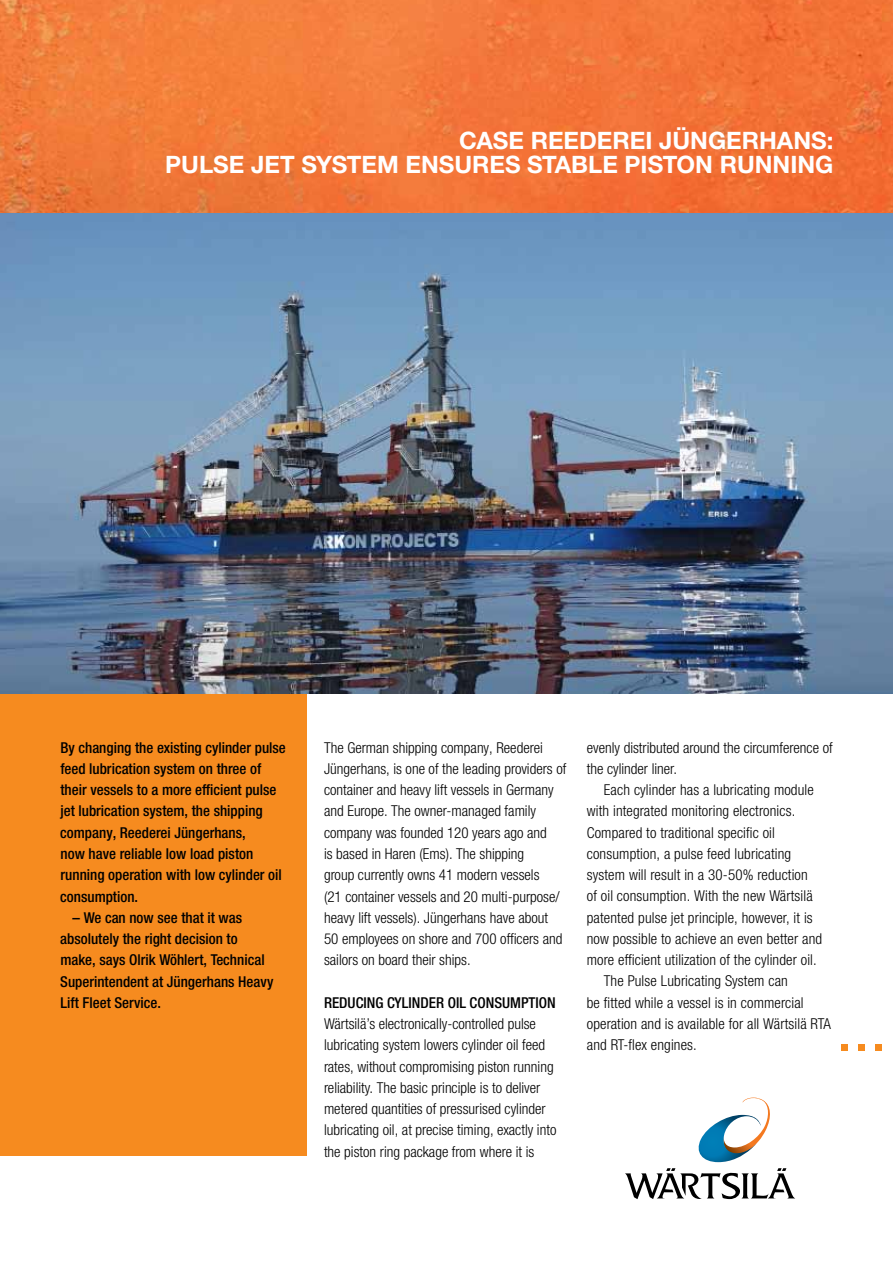
<style>
.page{position:relative;width:893px;height:1263px;background:#fff}
.page>*{position:absolute;margin:0;border:0;box-sizing:border-box;transform-origin:0 0}
.t1{font:700 24px "Helvetica Neue LTW1 G";color:#fff}
.t2{font:300 condensed 15px/21.3px "Helvetica Neue LTW1 G";color:#000}
.t3{font:500 condensed 15px/21.3px "Helvetica Neue LTW1 G";color:#000}
</style>
<div class="page">
<div style="left:0;top:673px;width:306px;height:482px;background:#f68b1f"></div>
<img style="left:0;top:213px;width:893px;height:480px">
<img style="left:0;top:0;width:893px;height:213px">
<svg style="left:625px;top:1097px;width:170px;height:102px"></svg>
<svg style="left:842px;top:1044px;width:6px;height:6px"></svg>
<svg style="left:859px;top:1044px;width:6px;height:6px"></svg>
<svg style="left:876px;top:1044px;width:6px;height:6px"></svg>
<h1 class="t1" style="left:459px;top:125px;width:155px">CASE REEDERE</h1>
<h1 class="t1" style="left:645px;top:125px;width:190px">I JÜNGERHANS:</h1>
<h1 class="t1" style="left:165px;top:149px;width:324px">PULSE JET SYSTEM ENSURES</h1>
<h1 class="t1" style="left:527px;top:149px;width:308px">STABLE PISTON RUNNING</h1>
<p class="t3" style="left:60px;top:737px;width:227px">By changing the existing cylinder pulse feed lubrication system on three of their vessels to a more efficient pulse jet lubrication system, the shipping company, Reederei Jüngerhans,<br>now have reliable low load piston running operation with low cylinder oil consumption.</p>
<p class="t3" style="left:60px;top:907px;width:215px;text-indent:12px">– We can now see that it was absolutely the right decision to make, says Olrik Wöhlert, Technical<br>Superintendent at Jüngerhans Heavy<br>Lift Fleet Service.</p>
<p class="t2" style="left:324px;top:737px;width:244px">The German shipping company, Reederei Jüngerhans, is one of the leading providers of container and heavy lift vessels in Germany and Europe. The owner-managed family company was founded 120 years ago and<br>is based in Haren (Ems). The shipping<br>group currently owns 41 modern vessels<br>(21 container vessels and 20 multi-purpose/ heavy lift vessels). Jüngerhans have about<br>50 employees on shore and 700 officers and sailors on board their ships.</p>
<p class="t3" style="left:324px;top:992px;width:233px">Reducing cylinder oil consumption</p>
<p class="t2" style="left:324px;top:1013px;width:234px">Wärtsilä’s electronically-controlled pulse lubricating system lowers cylinder oil feed rates, without compromising piston running reliability. The basic principle is to deliver metered quantities of pressurised cylinder lubricating oil, at precise timing, exactly into the piston ring package from where it is</p>
<p class="t2" style="left:587px;top:737px;width:247px">evenly distributed around the circumference of the cylinder liner.</p>
<p class="t2" style="left:604px;top:779px;width:212px">Each cylinder has a lubricating module</p>
<p class="t2" style="left:587px;top:800px;width:210px">with integrated monitoring electronics.</p>
<p class="t2" style="left:587px;top:822px;width:190px">Compared to traditional specific oil</p>
<p class="t2" style="left:587px;top:843px;width:206px">consumption, a pulse feed lubricating</p>
<p class="t2" style="left:587px;top:864px;width:222px">system will result in a 30-50% reduction</p>
<p class="t2" style="left:587px;top:885px;width:228px">of oil consumption. With the new Wärtsilä</p>
<p class="t2" style="left:587px;top:907px;width:227px">patented pulse jet principle, however, it is</p>
<p class="t2" style="left:587px;top:928px;width:237px">now possible to achieve an even better and</p>
<p class="t2" style="left:587px;top:949px;width:231px">more efficient utilization of the cylinder oil.</p>
<p class="t2" style="left:604px;top:971px;width:186px">The Pulse Lubricating System can</p>
<p class="t2" style="left:587px;top:992px;width:218px">be fitted while a vessel is in commercial</p>
<p class="t2" style="left:587px;top:1013px;width:246px">operation and is available for all Wärtsilä RTA</p>
<p class="t2" style="left:587px;top:1034px;width:112px">and RT-flex engines.</p>
</div>
